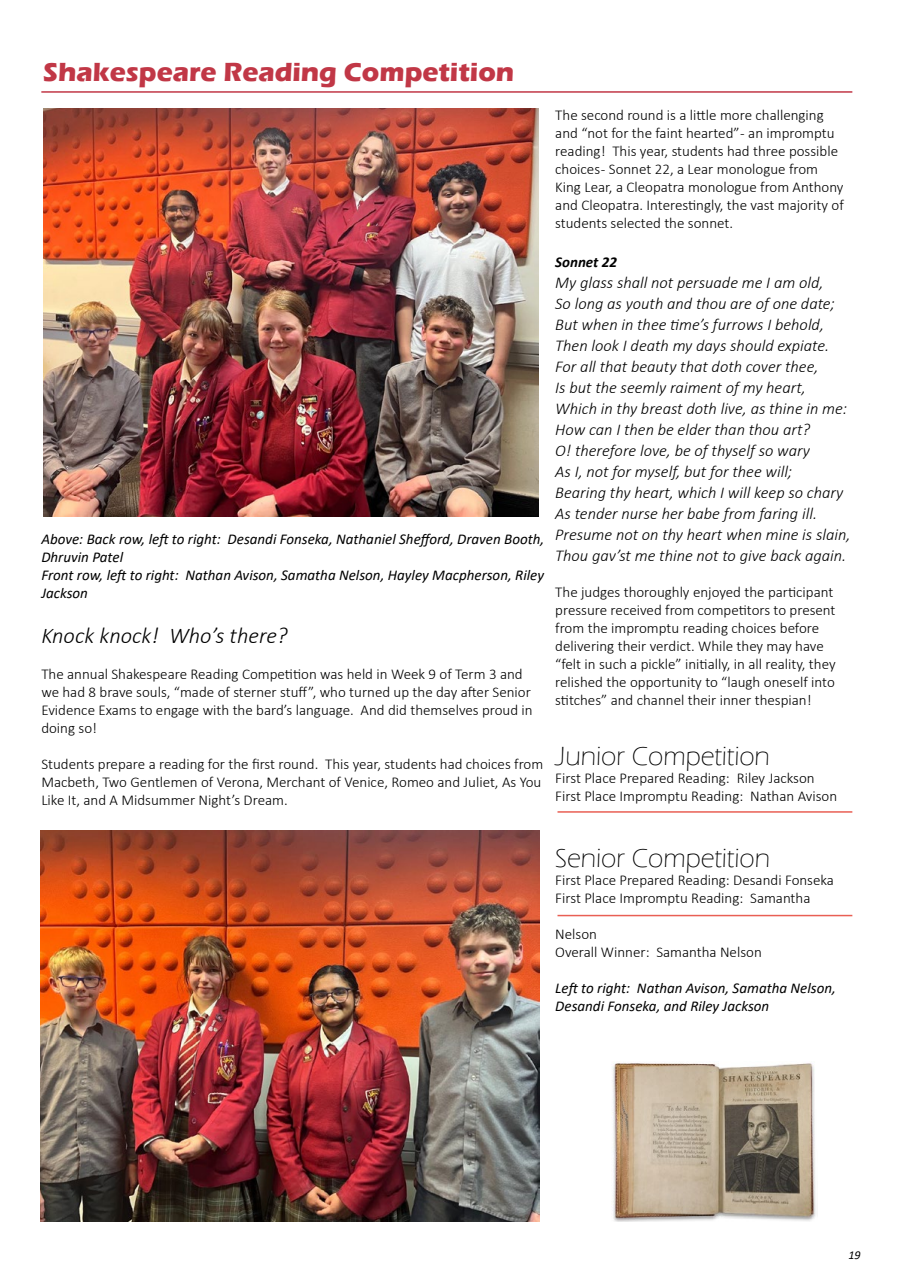
<style>
.page{position:relative;width:915px;height:1285px;background:#fff}
.page>*{position:absolute;margin:0;border:0;box-sizing:border-box;transform-origin:0 0}
.t1{font:300 27px "Eras ITC";color:#000}
.t2{font:700 27px "Eras ITC";color:#c13746}
.t3{font:italic 300 22.5px "Calibri";color:#000}
.t4{font:italic 300 16.5px/21px "Calibri";color:#000}
.t5{font:300 15px/18px "Calibri";color:#000}
.t6{font:italic 15px/18px "Calibri";color:#000}
.t7{font:italic 700 15px "Calibri";color:#000}
.t8{font:italic 12px "Calibri";color:#000}
</style>
<div class="page">
<img style="left:40px;top:830px;width:499px;height:390px">
<img style="left:43px;top:108px;width:495px;height:408px">
<hr style="left:41px;top:91px;width:811px;height:2px;background:#c13746">
<hr style="left:557px;top:811px;width:295px;height:1px;background:#e95f54">
<hr style="left:557px;top:914px;width:295px;height:2px;background:#e95f54">
<img style="left:612px;top:1063px;width:204px;height:158px">
<h1 class="t2" style="left:43px;top:56px;width:472px">Shakespeare Reading Competition</h1>
<p class="t6" style="left:41px;top:529px;width:504px">Above: Back row, left to right: Desandi Fonseka, Nathaniel Shefford, Draven Booth, Dhruvin Patel<br>Front row, left to right: Nathan Avison, Samatha Nelson, Hayley Macpherson, Riley Jackson</p>
<h2 class="t3" style="left:41px;top:621px;width:248px">Knock knock! Who’s there?</h2>
<p class="t5" style="left:41px;top:665px;width:492px">The annual Shakespeare Reading Competition was held in Week 9 of Term 3 and we had 8 brave souls, “made of sterner stuff”, who turned up the day after Senior Evidence Exams to engage with the bard’s language. And did themselves proud in doing so!</p>
<p class="t5" style="left:41px;top:755px;width:503px">Students prepare a reading for the first round. This year, students had choices from<br>Macbeth, Two Gentlemen of Verona, Merchant of Venice, Romeo and Juliet, As You<br>Like It, and A Midsummer Night’s Dream.</p>
<p class="t5" style="left:555px;top:106px;width:290px">The second round is a little more challenging and “not for the faint hearted” - an impromptu reading! This year, students had three possible choices - Sonnet 22, a Lear monologue from King Lear, a Cleopatra monologue from Anthony and Cleopatra. Interestingly, the vast majority of students selected the sonnet.</p>
<p class="t7" style="left:555px;top:251px;width:63px">Sonnet 22</p>
<p class="t4" style="left:555px;top:272px;width:296px">My glass shall not persuade me I am old,<br>So long as youth and thou are of one date; But when in thee time’s furrows I behold, Then look I death my days should expiate.<br>For all that beauty that doth cover thee,<br>Is but the seemly raiment of my heart, Which in thy breast doth live, as thine in me:<br>How can I then be elder than thou art?<br>O! therefore love, be of thyself so wary<br>As I, not for myself, but for thee will;<br>Bearing thy heart, which I will keep so chary As tender nurse her babe from faring ill.<br>Presume not on thy heart when mine is slain, Thou gav’st me thine not to give back again.</p>
<p class="t5" style="left:555px;top:583px;width:282px">The judges thoroughly enjoyed the participant pressure received from competitors to present from the impromptu reading choices before delivering their verdict. While they may have “felt in such a pickle” initially, in all reality, they relished the opportunity to “laugh oneself into stitches” and channel their inner thespian!</p>
<h1 class="t1" style="left:555px;top:741px;width:216px">Junior Competition</h1>
<p class="t5" style="left:555px;top:769px;width:283px">First Place Prepared Reading: Riley Jackson<br>First Place Impromptu Reading: Nathan Avison</p>
<h1 class="t1" style="left:555px;top:843px;width:216px">Senior Competition</h1>
<p class="t5" style="left:555px;top:871px;width:280px">First Place Prepared Reading: Desandi Fonseka<br>First Place Impromptu Reading: Samantha</p>
<p class="t5" style="left:555px;top:925px;width:208px">Nelson<br>Overall Winner: Samantha Nelson</p>
<p class="t6" style="left:555px;top:978px;width:282px">Left to right: Nathan Avison, Samatha Nelson,<br>Desandi Fonseka, and Riley Jackson</p>
<p class="t8" style="left:848px;top:1246px;width:14px">19</p>
</div>
